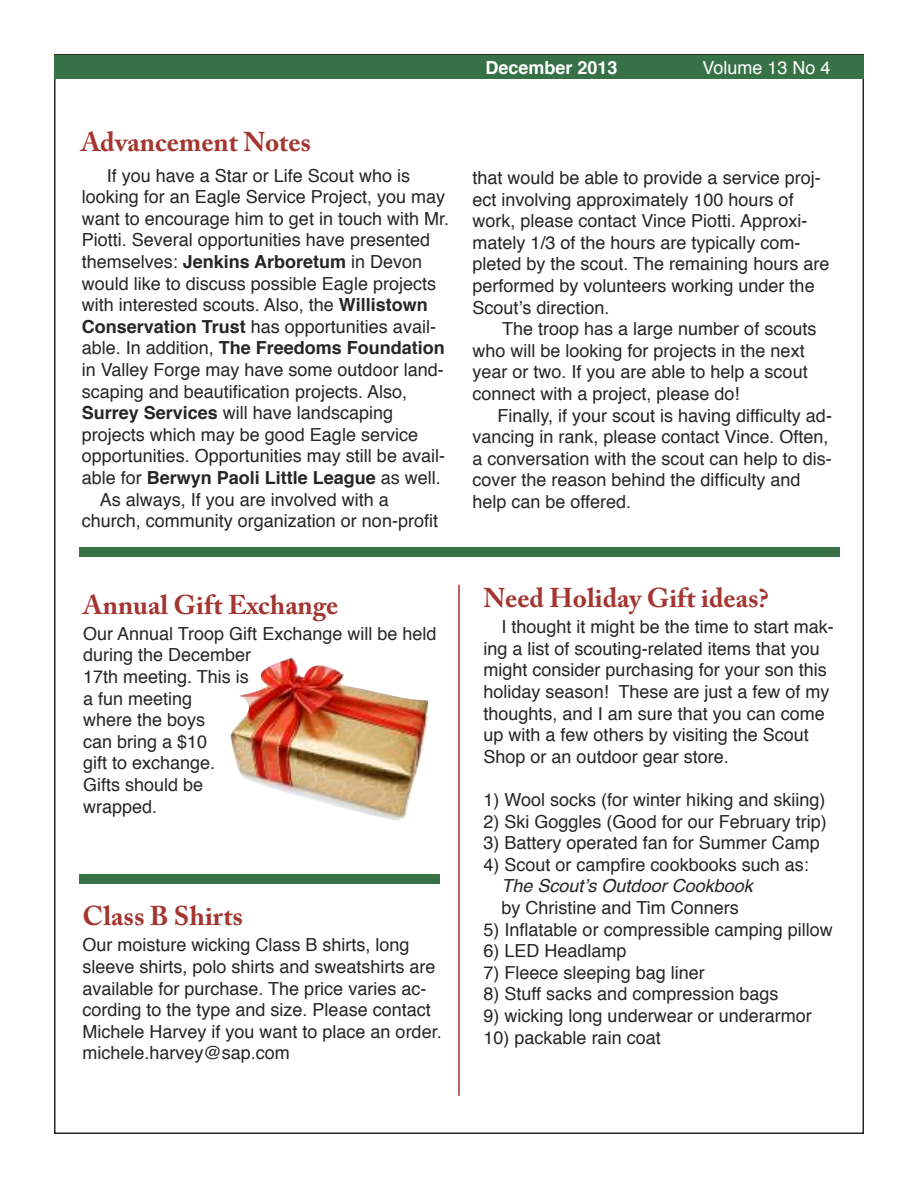
<style>
.page{position:relative;width:918px;height:1188px;background:#fff}
.page>*{position:absolute;margin:0;border:0;box-sizing:border-box;transform-origin:0 0}
.t1{font:700 27px "Adobe Caslon Pro";color:#a43631}
.t2{font:18px/21.6px "Helvetica";color:#272627}
.t3{font:700 18px "Helvetica";color:#272627}
.t4{font:italic 18px "Helvetica";color:#272627}
.t5{font:700 18px "Helvetica";color:#fff}
.t6{font:18px "Helvetica";color:#fff}
.s1{font-weight:700}
.s2{font-weight:400}
</style>
<div class="page">
<hr style="left:458px;top:585px;width:2px;height:511px;background:#a43631">
<div style="left:79px;top:547px;width:760px;height:10px;background:#377146"></div>
<div style="left:80px;top:874px;width:360px;height:10px;background:#377146"></div>
<div style="left:54px;top:55px;width:810px;height:24px;background:#377146"></div>
<img style="left:230px;top:657px;width:199px;height:164px">
<h1 class="t1" style="left:81px;top:131px;width:232px">Advancement Notes</h1>
<p class="t2" style="left:107px;top:166px;width:305px">If you have a Star or Life Scout who is</p>
<p class="t2" style="left:82px;top:188px;width:365px">looking for an Eagle Service Project, you may</p>
<p class="t2" style="left:82px;top:209px;width:369px">want to encourage him to get in touch with Mr.</p>
<p class="t2" style="left:82px;top:231px;width:350px">Piotti. Several opportunities have presented</p>
<p class="t2" style="left:82px;top:252px;width:342px">themselves: <span class="s1">Jenkins Arboretum</span> in Devon</p>
<p class="t2" style="left:82px;top:274px;width:356px">would like to discuss possible Eagle projects</p>
<p class="t2" style="left:82px;top:296px;width:347px">with interested scouts. Also, the <span class="s1">Willistown</span></p>
<p class="t2" style="left:82px;top:317px;width:356px"><span class="s1">Conservation Trust</span> has opportunities avail-</p>
<p class="t3" style="left:82px;top:341px;width:365px"><span class="s2">able. In addition,</span> The Freedoms Foundation</p>
<p class="t2" style="left:82px;top:360px;width:363px">in Valley Forge may have some outdoor land-</p>
<p class="t2" style="left:82px;top:382px;width:327px">scaping and beautification projects. Also,</p>
<p class="t2" style="left:82px;top:404px;width:313px"><span class="s1">Surrey Services</span> will have landscaping</p>
<p class="t2" style="left:82px;top:425px;width:338px">projects which may be good Eagle service</p>
<p class="t2" style="left:82px;top:447px;width:365px">opportunities. Opportunities may still be avail-</p>
<p class="t3" style="left:82px;top:470px;width:361px"><span class="s2">able for</span> Berwyn Paoli Little League <span class="s2">as well.</span></p>
<p class="t2" style="left:100px;top:490px;width:291px">As always, If you are involved with a</p>
<p class="t2" style="left:82px;top:512px;width:358px">church, community organization or non-profit</p>
<h1 class="t1" style="left:83px;top:594px;width:257px">Annual Gift Exchange</h1>
<p class="t2" style="left:83px;top:624px;width:355px">Our Annual Troop Gift Exchange will be held during the December<br>17th meeting. This is<br>a fun meeting<br>where the boys<br>can bring a $10<br>gift to exchange.<br>Gifts should be<br>wrapped.</p>
<h1 class="t1" style="left:83px;top:906px;width:162px">Class B Shirts</h1>
<p class="t2" style="left:83px;top:936px;width:361px">Our moisture wicking Class B shirts, long sleeve shirts, polo shirts and sweatshirts are available for purchase. The price varies ac&shy;cording to the type and size. Please contact Michele Harvey if you want to place an order. michele.harvey@sap.com</p>
<p class="t5" style="left:486px;top:60px;width:134px">December 2013</p>
<p class="t6" style="left:703px;top:60px;width:130px">Volume 13 No 4</p>
<p class="t2" style="left:472px;top:168px;width:358px">that would be able to provide a service proj&shy;ect involving approximately 100 hours of work, please contact Vince Piotti. Approxi&shy;mately 1/3 of the hours are typically com&shy;pleted by the scout. The remaining hours are performed by volunteers working under the Scout’s direction.</p>
<p class="t2" style="left:472px;top:319px;width:345px;text-indent:30px">The troop has a large number of scouts who will be looking for projects in the next year or two. If you are able to help a scout connect with a project, please do!</p>
<p class="t2" style="left:472px;top:406px;width:361px;text-indent:25px">Finally, if your scout is having difficulty ad&shy;vancing in rank, please contact Vince. Often, a conversation with the scout can help to dis&shy;cover the reason behind the difficulty and help can be offered.</p>
<h1 class="t1" style="left:484px;top:587px;width:287px">Need Holiday Gift ideas?</h1>
<p class="t2" style="left:484px;top:617px;width:352px;text-indent:18px">I thought it might be the time to start mak&shy;ing a list of scouting-related items that you might consider purchasing for your son this holiday season! These are just a few of my thoughts, and I am sure that you can come up with a few others by visiting the Scout Shop or an outdoor gear store.</p>
<p class="t2" style="left:484px;top:790px;width:343px">1) Wool socks (for winter hiking and skiing)</p>
<p class="t2" style="left:484px;top:812px;width:345px">2) Ski Goggles (Good for our February trip)</p>
<p class="t2" style="left:484px;top:833px;width:338px">3) Battery operated fan for Summer Camp</p>
<p class="t2" style="left:484px;top:855px;width:327px">4) Scout or campfire cookbooks such as:</p>
<p class="t4" style="left:502px;top:878px;width:253px">The Scout’s Outdoor Cookbook</p>
<p class="t2" style="left:502px;top:898px;width:239px">by Christine and Tim Conners</p>
<p class="t2" style="left:484px;top:920px;width:351px">5) Inflatable or compressible camping pillow</p>
<p class="t2" style="left:484px;top:941px;width:145px">6) LED Headlamp</p>
<p class="t2" style="left:484px;top:963px;width:223px">7) Fleece sleeping bag liner</p>
<p class="t2" style="left:484px;top:985px;width:296px">8) Stuff sacks and compression bags</p>
<p class="t2" style="left:484px;top:1006px;width:330px">9) wicking long underwear or underarmor</p>
<p class="t2" style="left:484px;top:1028px;width:179px">10) packable rain coat</p>
</div>
